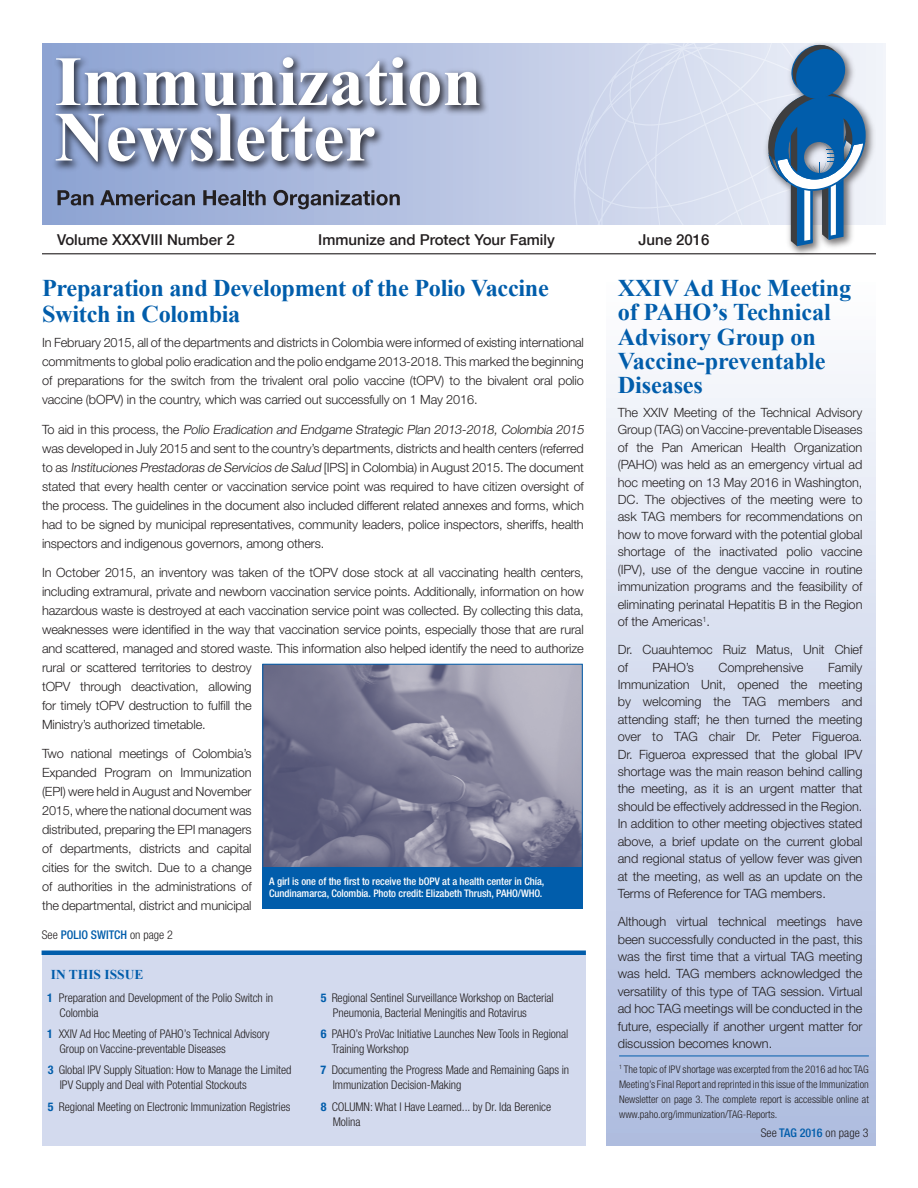
<style>
.page{position:relative;width:918px;height:1188px;background:#fff}
.page>*{position:absolute;margin:0;border:0;box-sizing:border-box;transform-origin:0 0}
.t1{font:700 24px/24.2px "Times New Roman";letter-spacing:-.005em;color:#015dab}
.t2{font:500 15px "Helvetica Neue";color:#231f20}
.t3{font:700 13.5px "Times New Roman";color:#015dab}
.t4{font:300 12.75px/17.4px "Helvetica Neue";letter-spacing:-.01em;color:#231f20;text-align:justify}
.t5{font:300 condensed 12px/15px "Helvetica Neue";letter-spacing:-.005em;color:#231f20}
.t6{font:500 condensed 12px "Helvetica Neue";color:#015dab}
.t7{font:300 condensed 10.5px/15px "Helvetica Neue";color:#231f20;text-align:justify}
.t8{font:500 condensed 10.5px/12px "Helvetica Neue";letter-spacing:-.005em;color:#fff}
.s1{font-weight:300;color:#231f20}
.s2{font-weight:700;color:#015dab}
.s3{font-weight:500;color:#015dab}
</style>
<div class="page">
<div style="left:606px;top:270px;width:270px;height:876px;background:linear-gradient(to bottom,#fdfefe,#acbade)"></div>
<svg style="left:42px;top:43px;width:844px;height:181px;background:#b3c1e1"></svg>
<svg style="left:58px;top:190px;width:35px;height:16px"></svg>
<svg style="left:100px;top:190px;width:95px;height:16px;background:#6a748f"></svg>
<svg style="left:203px;top:190px;width:38px;height:16px"></svg>
<hr style="left:243px;top:190px;width:3px;height:15px;background:#231f20">
<svg style="left:247px;top:190px;width:19px;height:15px"></svg>
<svg style="left:273px;top:190px;width:127px;height:19px;background:#7c849b"></svg>
<img style="left:49px;top:50px;width:444px;height:126px">
<svg style="left:56px;top:57px;width:424px;height:49px"></svg>
<svg style="left:56px;top:114px;width:319px;height:48px"></svg>
<svg style="left:574px;top:43px;width:186px;height:181px;background:#d5dcee"></svg>
<img style="left:760px;top:43px;width:120px;height:212px">
<svg style="left:767px;top:44px;width:99px;height:202px;background:#789dbe"></svg>
<hr style="left:42px;top:253px;width:834px;height:1px;background:#231f20">
<hr style="left:619px;top:1056px;width:250px;height:1px;background:#015dab">
<div style="left:42px;top:953px;width:544px;height:193px;background:#d3daee"></div>
<hr style="left:42px;top:951px;width:544px;height:4px;background:#015dab">
<img style="left:264px;top:666px;width:317px;height:201px">
<div style="left:262px;top:664px;width:321px;height:213px;border:1px solid #015dab"></div>
<div style="left:262px;top:867px;width:321px;height:42px;background:#015dab"></div>
<p class="t2" style="left:57px;top:227px;width:179px">Volume XXXVIII Number 2</p>
<p class="t2" style="left:318px;top:227px;width:238px">Immunize and Protect Your Family</p>
<p class="t2" style="left:638px;top:227px;width:73px">June 2016</p>
<h1 class="t1" style="left:618px;top:275px;width:235px">XXIV Ad Hoc Meeting of PAHO’s Technical<br>Advisory Group on<br>Vaccine-preventable<br>Diseases</h1>
<p class="t4" style="left:618px;top:403px;width:246px">The XXIV Meeting of the Technical Advisory Group (TAG) on Vaccine-preventable Diseases of the Pan American Health Organization (PAHO) was held as an emergency virtual ad hoc meeting on 13 May 2016 in Washington, DC. The objectives of the meeting were to ask TAG members for recommendations on how to move forward with the potential global shortage of the inactivated polio vaccine (IPV), use of the dengue vaccine in routine immunization programs and the feasibility of eliminating perinatal Hepatitis B in the Region of the Americas<sup>1</sup>.</p>
<p class="t4" style="left:618px;top:641px;width:246px">Dr. Cuauhtemoc Ruiz Matus, Unit Chief of</p>
<h1 class="t1" style="left:42px;top:275px;width:508px;line-height:25.7px">Preparation and Development of the Polio Vaccine<br>Switch in Colombia</h1>
<p class="t4" style="left:42px;top:333px;width:543px;line-height:18.9px">In February 2015, all of the departments and districts in Colombia were informed of existing international commitments to global polio eradication and the polio endgame 2013-2018. This marked the beginning of preparations for the switch from the trivalent oral polio vaccine (tOPV) to the bivalent oral polio vaccine (bOPV) in the country, which was carried out successfully on 1 May 2016.</p>
<p class="t4" style="left:42px;top:420px;width:545px;line-height:18.9px;text-align:left">To a i d i n t h i s p ro c e s s , t h e Polio Eradication and Endgame Strategic Plan 2013-2018, Colombia 2015 was developed in July 2015 and sent to the country’s departments, districts and health centers (referred t o as Instituciones Prestadoras de Servicios de Salud [ I P S] i n C o l o m b i a) i n Au g u st 2 0 1 5 . T h e d o c u m e n t stated that every health center or vaccination service point was required to have citizen oversight of the process. The guidelines in the document also included different related annexes and forms, which had to be signed by municipal representatives, community leaders, police inspectors, sheriffs, health inspectors and indigenous governors, among others.</p>
<p class="t4" style="left:42px;top:563px;width:543px;line-height:18.9px;text-align:left">In October 2015, an inventory was taken of the tOPV dose stock at all vaccinating health centers, including extramural, private and newborn vaccination service points. Additionally, information on how hazardous waste is destroyed at each vaccination service point was collected. By collecting this data, weaknesses were identified in the way that vaccination service points, especially those that are rural and scattered, managed and stored waste. This information also helped identify the need to authorize rural or scattered territories to destroy<br>tOPV through deactivation, allowing<br>for timely tOPV destruction to fulfill the<br>Ministry’s authorized timetable.</p>
<p class="t4" style="left:42px;top:744px;width:211px;line-height:18.9px">Two national meetings of Colombia’s Expanded Program on Immunization (EPI) were held in August and November 2015, where the national document was distributed, preparing the EPI managers of departments, districts and capital cities for the switch. Due to a change of authorities in the administrations of the departmental, district and municipal</p>
<p class="t4" style="left:653px;top:658px;width:43px">PAHO’s</p>
<p class="t4" style="left:719px;top:658px;width:86px">Comprehensive</p>
<p class="t4" style="left:618px;top:658px;width:246px;text-indent:210px">Family Immunization Unit, opened the meeting by welcoming the TAG members and attending staff; he then turned the meeting over to TAG chair Dr. Peter Figueroa.<br>Dr. Figueroa expressed that the global IPV shortage was the main reason behind calling the meeting, as it is an urgent matter that should be effectively addressed in the Region.<br>In addition to other meeting objectives stated above, a brief update on the current global and regional status of yellow fever was given at the meeting, as well as an update on the Terms of Reference for TAG members.</p>
<p class="t4" style="left:618px;top:913px;width:246px">Although virtual technical meetings have been successfully conducted in the past, this was the first time that a virtual TAG meeting was held. TAG members acknowledged the versatility of this type of TAG session. Virtual ad hoc TAG meetings will be conducted in the future, especially if another urgent matter for discussion becomes known.</p>
<p class="t8" style="left:269px;top:876px;width:277px">A girl is one of the first to receive the bOPV at a health center in Chía,<br>Cundinamarca, Colombia. Photo credit: Elizabeth Thrush, PAHO/WHO.</p>
<p class="t6" style="left:42px;top:927px;width:133px"><span class="s1">See</span> POLIO SWITCH <span class="s1">on page 2</span></p>
<p class="t3" style="left:51px;top:965px;width:94px">IN THIS ISSUE</p>
<p class="t5" style="left:333px;top:990px;width:222px;text-indent:-12px"><span class="s2">5</span> Regional Sentinel Surveillance Workshop on Bacterial<br>Pneumonia, Bacterial Meningitis and Rotavirus</p>
<p class="t5" style="left:332px;top:1026px;width:238px;text-indent:-11px"><span class="s2">6</span> PAHO’s ProVac Initiative Launches New Tools in Regional<br>Training Workshop</p>
<p class="t5" style="left:333px;top:1063px;width:238px;text-indent:-12px"><span class="s2">7</span> Documenting the Progress Made and Remaining Gaps in<br>Immunization Decision-Making</p>
<p class="t5" style="left:333px;top:1099px;width:220px;text-indent:-12px"><span class="s2">8</span> COLUMN: What I Have Learned... by Dr. Ida Berenice<br>Molina</p>
<p class="t5" style="left:60px;top:990px;width:215px;text-indent:-13px"><span class="s2">1</span> Preparation and Development of the Polio Switch in<br>Colombia</p>
<p class="t5" style="left:60px;top:1026px;width:212px;text-indent:-13px"><span class="s2">1</span> XXIV Ad Hoc Meeting of PAHO’s Technical Advisory<br>Group on Vaccine-preventable Diseases</p>
<p class="t5" style="left:60px;top:1063px;width:233px;text-indent:-12px"><span class="s2">3</span> Global IPV Supply Situation: How to Manage the Limited<br>IPV Supply and Deal with Potential Stockouts</p>
<p class="t5" style="left:48px;top:1099px;width:244px"><span class="s2">5</span> Regional Meeting on Electronic Immunization Registries</p>
<p class="t7" style="left:619px;top:1061px;width:251px"><sup>1</sup> The topic of IPV shortage was excerpted from the 2016 ad hoc TAG Meeting’s Final Report and reprinted in this issue of the Immunization Newsletter on page 3. The complete report is accessible online at www.paho.org/immunization/TAG-Reports.</p>
<p class="t5" style="left:761px;top:1125px;width:109px">See <span class="s3">TAG 2016</span> on page 3</p>
</div>
